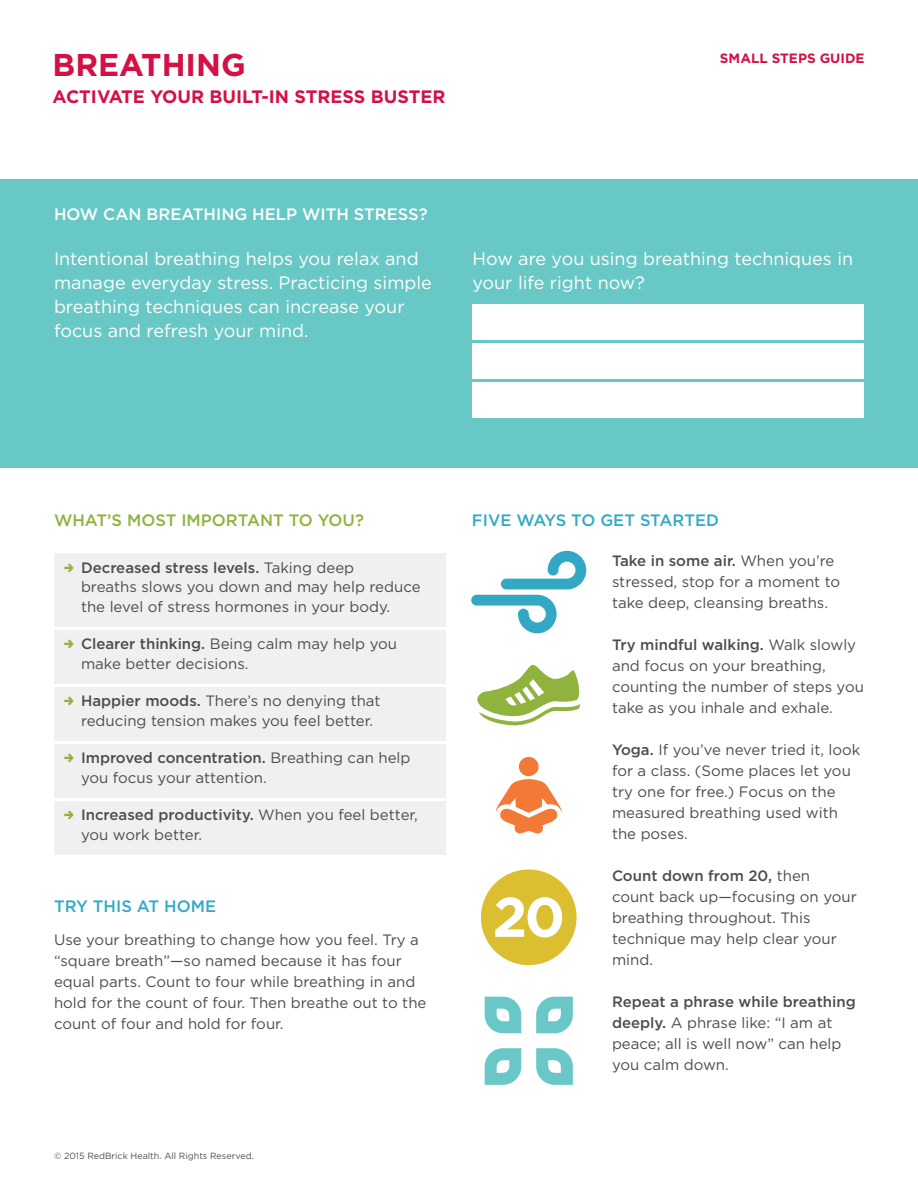
<style>
.page{position:relative;width:918px;height:1188px;background:#fff}
.page>*{position:absolute;margin:0;border:0;box-sizing:border-box;transform-origin:0 0}
.title__topic{font:700 31.5px "Gotham";color:#d31145}
.intro_text_white{font:18px/24px "Gotham";color:#fff}
.subhead_white{font:700 18px "Gotham";color:#d31145}
.subhead_blue{font:500 16.5px "Gotham";color:#32a9c5}
.subhead_white-2{font:500 16.5px "Gotham";color:#fff}
.subhead_green{font:500 16.5px "Gotham";color:#8fb23e}
.body_text{font:15px/21px "Gotham";color:#4d4d4d}
.title__topic-2{font:700 13.5px "Gotham";color:#d31145}
.copyright{font:9px "Gotham";color:#4d4d4d}
.s1{font-weight:500}
</style>
<div class="page">
<div style="left:54px;top:553px;width:392px;height:74px;background:#f0f0f0"></div>
<div style="left:54px;top:630px;width:392px;height:54px;background:#f0f0f0"></div>
<div style="left:54px;top:687px;width:392px;height:54px;background:#f0f0f0"></div>
<div style="left:54px;top:744px;width:392px;height:54px;background:#f0f0f0"></div>
<div style="left:54px;top:801px;width:392px;height:54px;background:#f0f0f0"></div>
<div style="left:0;top:180px;width:918px;height:288px;background:#68c8c6"></div>
<div style="left:472px;top:304px;width:392px;height:36px;background:#fff"></div>
<div style="left:472px;top:343px;width:392px;height:36px;background:#fff"></div>
<div style="left:472px;top:382px;width:392px;height:36px;background:#fff"></div>
<svg style="left:485px;top:997px;width:36px;height:36px"></svg>
<svg style="left:536px;top:997px;width:37px;height:36px"></svg>
<svg style="left:485px;top:1048px;width:36px;height:37px"></svg>
<svg style="left:536px;top:1048px;width:37px;height:37px"></svg>
<svg style="left:477px;top:664px;width:103px;height:62px"></svg>
<div style="left:519px;top:757px;width:20px;height:19px;background:#f27a36;border-radius:50%"></div>
<svg style="left:496px;top:779px;width:66px;height:55px"></svg>
<svg style="left:501px;top:551px;width:85px;height:38px"></svg>
<svg style="left:471px;top:595px;width:86px;height:38px"></svg>
<div style="left:481px;top:869px;width:96px;height:96px;background:#dbbf30;border-radius:50%"></div>
<svg style="left:495px;top:897px;width:67px;height:40px"></svg>
<p class="title__topic" style="left:53px;top:44px;width:195px">BREATHING</p>
<p class="subhead_white" style="left:53px;top:85px;width:394px">ACTIVATE YOUR BUILT-IN STRESS BUSTER</p>
<p class="title__topic-2" style="left:720px;top:50px;width:146px">SMALL STEPS GUIDE</p>
<p class="subhead_white-2" style="left:54px;top:204px;width:375px">HOW CAN BREATHING HELP WITH STRESS?</p>
<p class="intro_text_white" style="left:54px;top:246px;width:379px">Intentional breathing helps you relax and manage everyday stress. Practicing simple breathing techniques can increase your focus and refresh your mind.</p>
<p class="intro_text_white" style="left:472px;top:246px;width:382px">How are you using breathing techniques in your life right now?</p>
<p class="subhead_green" style="left:54px;top:510px;width:312px">WHAT’S MOST IMPORTANT TO YOU?</p>
<p class="body_text" style="left:81px;top:557px;width:341px;line-height:19.5px"><span class="s1">Decreased stress levels.</span> Taking deep<br>breaths slows you down and may help reduce the level of stress hormones in your body.</p>
<p class="body_text" style="left:81px;top:634px;width:318px;line-height:19.5px"><span class="s1">Clearer thinking.</span> Being calm may help you make better decisions.</p>
<p class="body_text" style="left:81px;top:691px;width:301px;line-height:19.5px"><span class="s1">Happier moods.</span> There’s no denying that reducing tension makes you feel better.</p>
<p class="body_text" style="left:81px;top:748px;width:331px;line-height:19.5px"><span class="s1">Improved concentration.</span> Breathing can help you focus your attention.</p>
<p class="body_text" style="left:81px;top:805px;width:339px;line-height:19.5px"><span class="s1">Increased productivity.</span> When you feel better, you work better.</p>
<p class="subhead_blue" style="left:54px;top:895px;width:164px">TRY THIS AT HOME</p>
<p class="body_text" style="left:54px;top:928px;width:374px">Use your breathing to change how you feel. Try a “square breath”—so named because it has four equal parts. Count to four while breathing in and hold for the count of four. Then breathe out to the count of four and hold for four.</p>
<p class="copyright" style="left:54px;top:1150px;width:201px">© 2015 RedBrick Health. All Rights Reserved.</p>
<p class="subhead_blue" style="left:472px;top:510px;width:249px">FIVE WAYS TO GET STARTED</p>
<p class="body_text" style="left:612px;top:550px;width:230px"><span class="s1">Take in some air.</span> When you’re stressed, stop for a moment to take deep, cleansing breaths.</p>
<p class="body_text" style="left:612px;top:634px;width:253px"><span class="s1">Try mindful walking.</span> Walk slowly and focus on your breathing, counting the number of steps you take as you inhale and exhale.</p>
<p class="body_text" style="left:612px;top:739px;width:250px"><span class="s1">Yoga.</span> If you’ve never tried it, look for a class. (Some places let you try one for free.) Focus on the measured breathing used with the poses.</p>
<p class="body_text" style="left:612px;top:865px;width:246px"><span class="s1">Count down from 20,</span> then<br>count back up—focusing on your breathing throughout. This technique may help clear your mind.</p>
<p class="body_text" style="left:612px;top:991px;width:245px"><span class="s1">Repeat a phrase while breathing deeply.</span> A phrase like: “I am at peace; all is well now” can help you calm down.</p>
</div>
